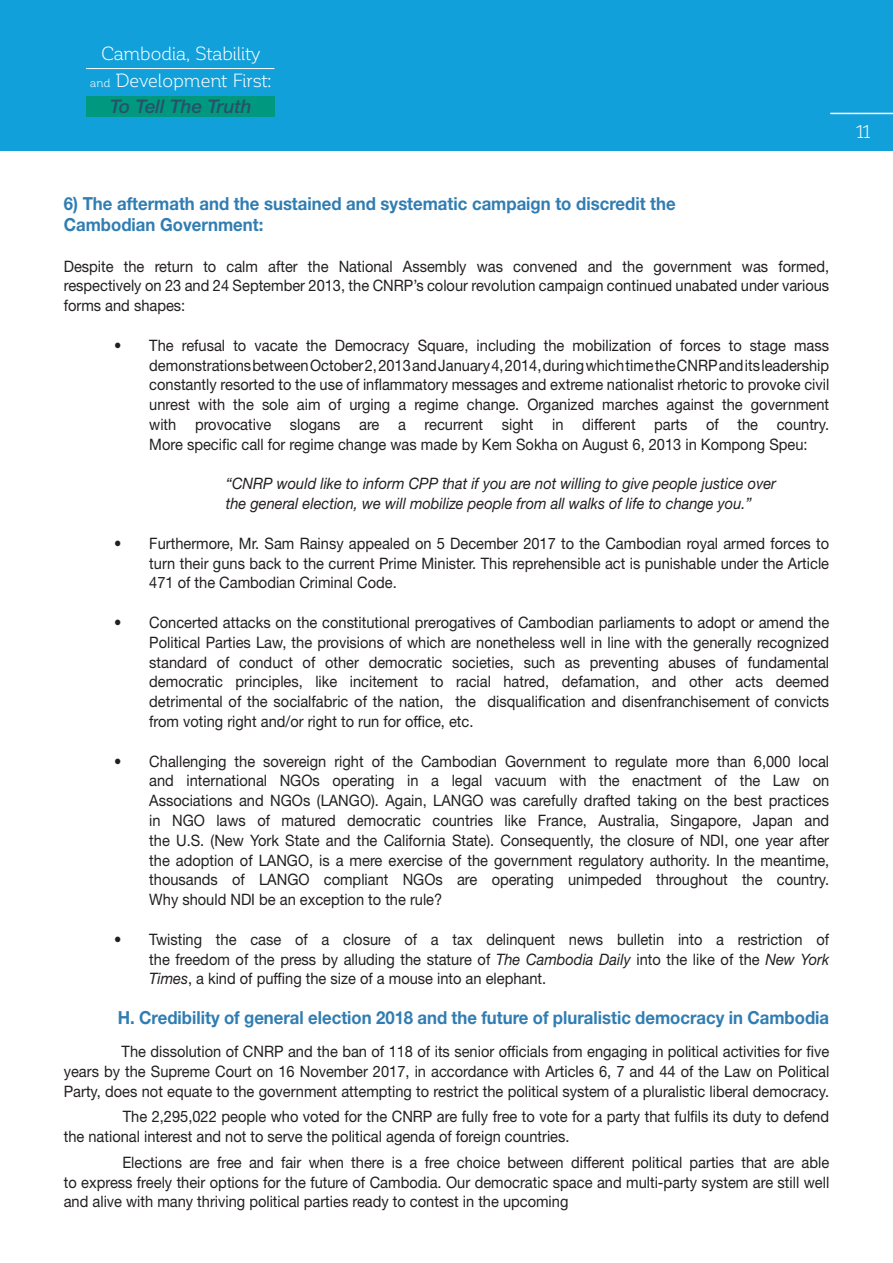
<style>
.page{position:relative;width:893px;height:1263px;background:#fff}
.page>*{position:absolute;margin:0;border:0;box-sizing:border-box;transform-origin:0 0}
.t1{font:18.75px/26.4px "Corporative";letter-spacing:-.02em;color:#fff;text-align:center}
.t2{font:italic 500 18.75px "Helvetica Neue LT Std";color:#27526a}
.t3{font:700 18px/21px "Helvetica Neue LT Std";color:#317db2;scale:.93 1}
.t4{font:18px "Corporative";color:#fff}
.t5{font:15.75px/19.8px "Helvetica Neue LT Std";color:#231f20;text-align:justify;scale:.93 1}
.t6{font:italic 15.75px/19.8px "Helvetica Neue LT Std";color:#231f20;scale:.93 1}
.s1{font-size:11.85px}
.s2{font-style:italic}
</style>
<div class="page">
<div style="left:0;top:0;width:893px;height:150px;background:#12a0db"></div>
<div style="left:86px;top:96px;width:188px;height:21px;background:#009980"></div>
<hr style="left:86px;top:68px;width:188px;height:1px;background:#fff">
<hr style="left:830px;top:113px;width:63px;height:1px;background:#fff">
<p class="t1" style="left:90px;top:41px;width:183px">Cambodia, Stability <span class="s1">and</span> Development First:</p>
<p class="t2" style="left:110px;top:95px;width:143px">To Tell The Truth</p>
<p class="t3" style="left:64px;top:192px;width:659px">6) The aftermath and the sustained and systematic campaign to discredit the<br>Cambodian Government:</p>
<p class="t5" style="left:64px;top:256px;width:824px">Despite the return to calm after the National Assembly was convened and the government was formed, respectively on 23 and 24 September 2013, the CNRP’s colour revolution campaign continued unabated under various forms and shapes:</p>
<p class="t5" style="left:149px;top:335px;width:733px;text-indent:-35px">• The refusal to vacate the Democracy Square, including the mobilization of forces to stage mass demonstrations between October 2, 2013 and January 4, 2014, during which time the CNRP and its leadership constantly resorted to the use of inflammatory messages and extreme nationalist rhetoric to provoke civil unrest with the sole aim of urging a regime change. Organized marches against the government with provocative slogans are a recurrent sight in different parts of the country.<br>More specific call for regime change was made by Kem Sokha on August 6, 2013 in Kompong Speu:</p>
<p class="t6" style="left:226px;top:474px;width:593px">“CNRP would like to inform CPP that if you are not willing to give people justice over the general election, we will mobilize people from all walks of life to change you.”</p>
<p class="t5" style="left:149px;top:533px;width:733px;text-indent:-35px">• Furthermore, Mr. Sam Rainsy appealed on 5 December 2017 to the Cambodian royal armed forces to turn their guns back to the current Prime Minister. This reprehensible act is punishable under the Article 471 of the Cambodian Criminal Code.</p>
<p class="t5" style="left:149px;top:612px;width:733px;text-indent:-35px">• Concerted attacks on the constitutional prerogatives of Cambodian parliaments to adopt or amend the Political Parties Law, the provisions of which are nonetheless well in line with the generally recognized standard of conduct of other democratic societies, such as preventing abuses of fundamental democratic principles, like incitement to racial hatred, defamation, and other acts deemed detrimental of the socialfabric of the nation, the disqualification and disenfranchisement of convicts from voting right and/or right to run for office, etc.</p>
<p class="t5" style="left:149px;top:751px;width:733px;text-indent:-35px">• Challenging the sovereign right of the Cambodian Government to regulate more than 6,000 local and international NGOs operating in a legal vacuum with the enactment of the Law on Associations and NGOs (LANGO). Again, LANGO was carefully drafted taking on the best practices in NGO laws of matured democratic countries like France, Australia, Singapore, Japan and the U.S. (New York State and the California State). Consequently, the closure of NDI, one year after the adoption of LANGO, is a mere exercise of the government regulatory authority. In the meantime, thousands of LANGO compliant NGOs are operating unimpeded throughout the country.<br>Why should NDI be an exception to the rule?</p>
<p class="t5" style="left:149px;top:929px;width:733px;text-indent:-35px">• Twisting the case of a closure of a tax delinquent news bulletin into a restriction of the freedom of the press by alluding the stature of <span class="s2">The Cambodia Daily</span> into the like of the <span class="s2">New York Times</span>, a kind of puffing the size of a mouse into an elephant.</p>
<p class="t3" style="left:118px;top:1007px;width:766px">H. Credibility of general election 2018 and the future of pluralistic democracy in Cambodia</p>
<p class="t5" style="left:64px;top:1042px;width:825px;text-indent:58px">The dissolution of CNRP and the ban of 118 of its senior officials from engaging in political activities for five years by the Supreme Court on 16 November 2017, in accordance with Articles 6, 7 and 44 of the Law on Political Party, does not equate to the government attempting to restrict the political system of a pluralistic liberal democracy.</p>
<p class="t5" style="left:64px;top:1107px;width:824px;text-indent:59px">The 2,295,022 people who voted for the CNRP are fully free to vote for a party that fulfils its duty to defend the national interest and not to serve the political agenda of foreign countries.</p>
<p class="t5" style="left:64px;top:1152px;width:825px;text-indent:59px">Elections are free and fair when there is a free choice between different political parties that are able to express freely their options for the future of Cambodia. Our democratic space and multi-party system are still well and alive with many thriving political parties ready to contest in the upcoming</p>
<p class="t4" style="left:857px;top:122px;width:15px">11</p>
</div>
